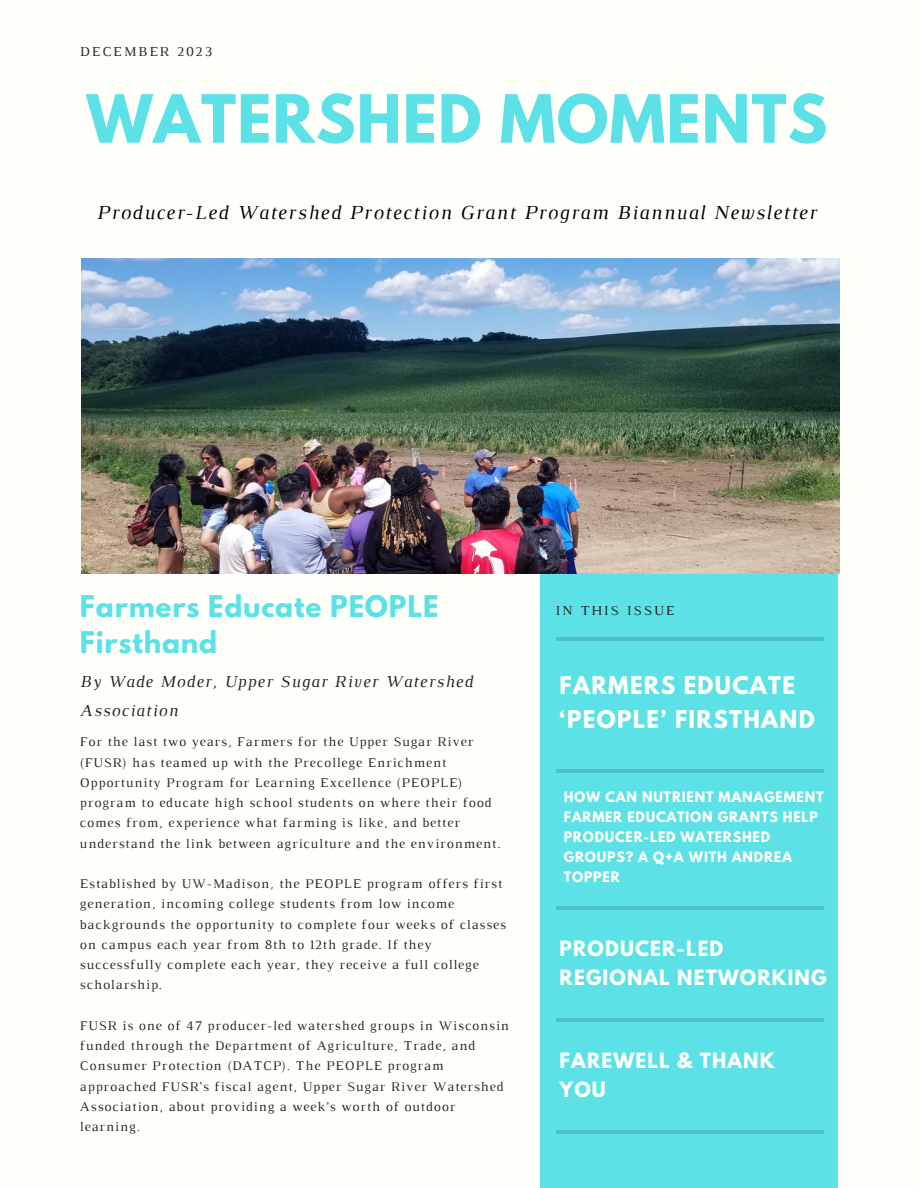
<style>
.page{position:relative;width:918px;height:1188px;background:#fffff9}
.page>*{position:absolute;margin:0;border:0;box-sizing:border-box;transform-origin:0 0}
.t1{font:700 58.95px "League Spartan";letter-spacing:.02em;color:#5ce1e6}
.t2{font:700 26.55px/36px "League Spartan";letter-spacing:.03em;color:#5ce1e6}
.t3{font:700 21.6px/33.8px "League Spartan";letter-spacing:.06em;color:#fffff9}
.t4{font:italic 20.25px "Luthier";letter-spacing:.07em;color:#000}
.t5{font:700 18.75px/29.2px "League Spartan";letter-spacing:.06em;color:#fffff9}
.t6{font:700 18.6px/29.7px "League Spartan";letter-spacing:.06em;color:#fffff9}
.t7{font:italic 17.1px/29.7px "Luthier";letter-spacing:.07em;color:#222}
.t8{font:13.95px "Luthier";letter-spacing:.14em;color:#222}
.t9{font:13.5px/20.2px "Luthier";letter-spacing:.07em;color:#222}
.t10{font:700 12.75px/20.2px "League Spartan";letter-spacing:.06em;color:#fffff9}
</style>
<div class="page">
<div style="left:541px;top:547px;width:297px;height:641px;background:#5ce1e6"></div>
<hr style="left:556px;top:769px;width:268px;height:3px;background:#000">
<hr style="left:556px;top:907px;width:268px;height:3px;background:#000">
<hr style="left:556px;top:1019px;width:268px;height:3px;background:#000">
<hr style="left:556px;top:1130px;width:268px;height:3px;background:#000">
<hr style="left:556px;top:638px;width:268px;height:3px;background:#000">
<img style="left:81px;top:258px;width:759px;height:315px">
<p class="t8" style="left:80px;top:46px;width:134px">DECEMBER 2023</p>
<p class="t1" style="left:87px;top:90px;width:742px">WATERSHED MOMENTS</p>
<p class="t4" style="left:97px;top:205px;width:721px">Producer-Led Watershed Protection Grant Program Biannual Newsletter</p>
<p class="t2" style="left:80px;top:592px;width:360px">Farmers Educate PEOPLE<br>Firsthand</p>
<p class="t7" style="left:80px;top:668px;width:394px">By Wade Moder, Upper Sugar River Watershed<br>Association</p>
<p class="t9" style="left:80px;top:733px;width:422px">For the last two years, Farmers for the Upper Sugar River (FUSR) has teamed up with the Precollege Enrichment Opportunity Program for Learning Excellence (PEOPLE) program to educate high school students on where their food comes from, experience what farming is like, and better understand the link between agriculture and the environment.</p>
<p class="t9" style="left:80px;top:875px;width:428px">Established by UW-Madison, the PEOPLE program offers first generation, incoming college students from low income backgrounds the opportunity to complete four weeks of classes on campus each year from 8th to 12th grade. If they successfully complete each year, they receive a full college scholarship.</p>
<p class="t9" style="left:80px;top:1016px;width:431px">FUSR is one of 47 producer-led watershed groups in Wisconsin funded through the Department of Agriculture, Trade, and Consumer Protection (DATCP). The PEOPLE program approached FUSR’s fiscal agent, Upper Sugar River Watershed Association, about providing a week’s worth of outdoor learning.</p>
<p class="t8" style="left:556px;top:605px;width:120px">IN THIS ISSUE</p>
<p class="t3" style="left:560px;top:671px;width:257px">FARMERS EDUCATE ‘PEOPLE’ FIRSTHAND</p>
<p class="t10" style="left:564px;top:788px;width:261px">HOW CAN NUTRIENT MANAGEMENT<br>FARMER EDUCATION GRANTS HELP<br>PRODUCER-LED WATERSHED<br>GROUPS? A Q+A WITH ANDREA<br>TOPPER</p>
<p class="t5" style="left:560px;top:936px;width:269px">PRODUCER-LED<br>REGIONAL NETWORKING</p>
<p class="t6" style="left:560px;top:1048px;width:216px">FAREWELL &amp; THANK<br>YOU</p>
</div>
